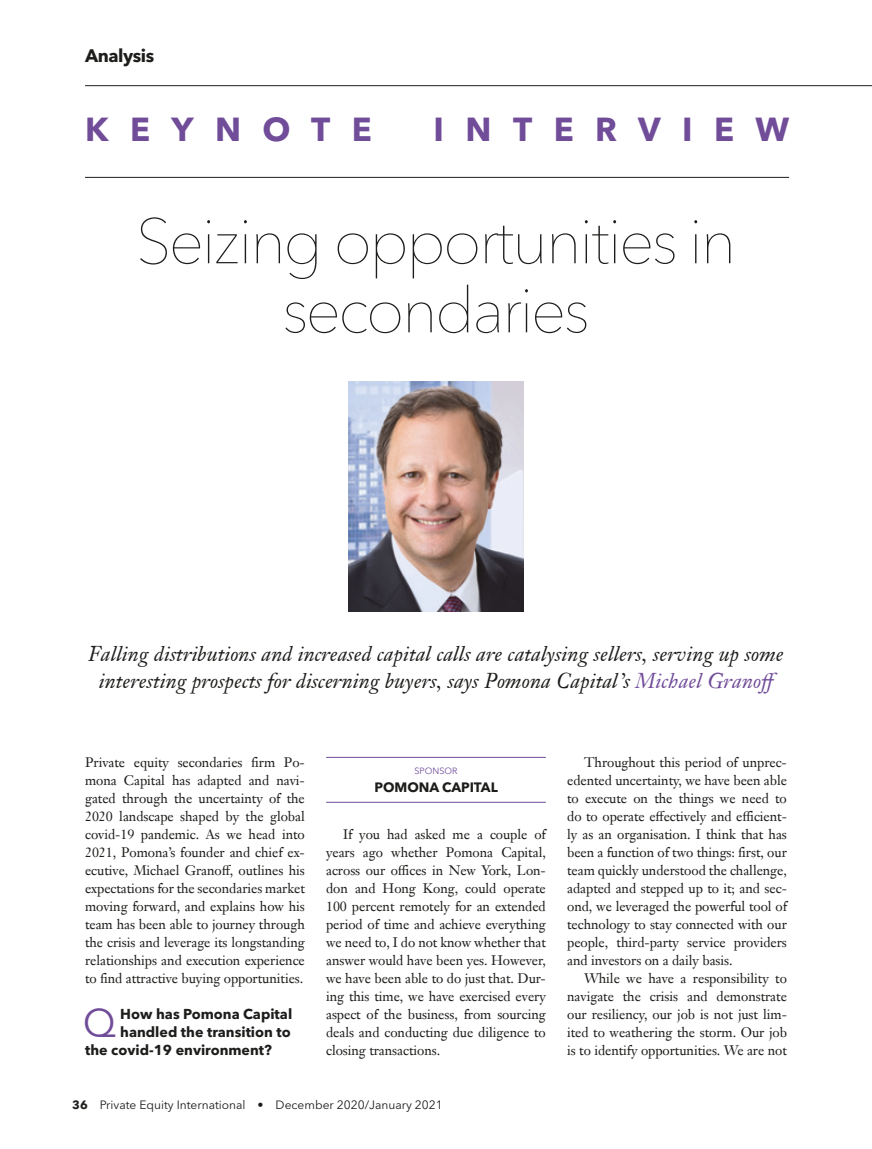
<style>
.page{position:relative;width:872px;height:1149px;background:#fff}
.page>*{position:absolute;margin:0;border:0;box-sizing:border-box;transform-origin:0 0}
.t1{font:200 63px/69px "Avenir Next LT Pro";letter-spacing:-.04em;color:#1d1d1b;text-align:center}
.t2{font:39.6px "Avenir Next LT Pro";color:#704c99}
.t3{font:700 33px "Avenir Next LT Pro";letter-spacing:.65em;color:#704c99}
.t4{font:italic 21px/27px "Janson Text LT Pro";letter-spacing:.005em;color:#1d1d1b;text-align:center}
.t5{font:700 18px "Avenir Next LT Pro";letter-spacing:-.025em;color:#1d1d1b}
.t6{font:700 14.25px "Avenir Next LT Pro";color:#1d1d1b}
.t7{font:13.5px/18px "Janson Text LT Pro";letter-spacing:-.005em;color:#1d1d1b;text-align:justify}
.t8{font:700 13.5px "Avenir Next LT Pro";letter-spacing:-.005em;color:#1d1d1b}
.t9{font:12px "Avenir Next LT Pro";color:#1d1d1b}
.t10{font:9px "Avenir Next LT Pro";color:#704c99}
.s1{color:#704c99}
.s2{font-weight:700}
</style>
<div class="page">
<hr style="left:85px;top:85px;width:787px;height:1px;background:#1d1d1b">
<hr style="left:85px;top:177px;width:704px;height:1px;background:#1d1d1b">
<hr style="left:326px;top:756px;width:220px;height:1px;background:#704c99">
<hr style="left:326px;top:801px;width:220px;height:1px;background:#704c99">
<img style="left:348px;top:381px;width:176px;height:230px">
<h3 class="t5" style="left:85px;top:45px;width:71px">Analysis</h3>
<h3 class="t3" style="left:85px;top:110px;width:288px">KEYNOTE</h3>
<h3 class="t3" style="left:433px;top:110px;width:357px">INTERVIEW</h3>
<h1 class="t1" style="left:136px;top:207px;width:602px">Seizing opportunities in secondaries</h1>
<h3 class="t4" style="left:88px;top:640px;width:696px">Falling distributions and increased capital calls are catalysing sellers, serving up some interesting prospects for discerning buyers, says Pomona Capital’s <span class="s1">Michael Granoff</span></h3>
<p class="t7" style="left:85px;top:752px;width:221px">Private equity secondaries firm Po&shy;mona Capital has adapted and navi&shy;gated through the uncertainty of the 2020 landscape shaped by the global covid-19 pandemic. As we head into 2021, Pomona’s founder and chief ex&shy;ecutive, Michael Granoff, outlines his expectations for the secondaries market moving forward, and explains how his team has been able to journey through the crisis and leverage its longstanding relationships and execution experience to find attractive buying opportunities.</p>
<h2 class="t2" style="left:83px;top:998px;width:35px">Q</h2>
<p class="t6" style="left:120px;top:1004px;width:173px">How has Pomona Capital</p>
<p class="t6" style="left:120px;top:1022px;width:172px">handled the transition to</p>
<p class="t6" style="left:85px;top:1040px;width:188px">the covid-19 environment?</p>
<p class="t10" style="left:414px;top:765px;width:44px">SPONSOR</p>
<p class="t8" style="left:374px;top:778px;width:125px">POMONA CAPITAL</p>
<p class="t7" style="left:326px;top:824px;width:221px;text-indent:17px">If you had asked me a couple of years ago whether Pomona Capital, across our offices in New York, Lon&shy;don and Hong Kong, could operate 100 percent remotely for an extended period of time and achieve everything we need to, I do not know whether that answer would have been yes. However, we have been able to do just that. Dur&shy;ing this time, we have exercised every aspect of the business, from sourcing deals and conducting due diligence to closing transactions.</p>
<p class="t9" style="left:72px;top:1097px;width:372px"><span class="s2">36</span> Private Equity International • December 2020/January 2021</p>
<p class="t7" style="left:567px;top:752px;width:221px;text-indent:17px">Throughout this period of unprec&shy;edented uncertainty, we have been able to execute on the things we need to do to operate effectively and efficient&shy;ly as an organisation. I think that has been a function of two things: first, our team quickly understood the challenge, adapted and stepped up to it; and sec&shy;ond, we leveraged the powerful tool of technology to stay connected with our people, third-party service providers and investors on a daily basis.</p>
<p class="t7" style="left:567px;top:968px;width:221px;text-indent:17px">While we have a responsibility to navigate the crisis and demonstrate our resiliency, our job is not just lim&shy;ited to weathering the storm. Our job is to identify opportunities. We are not</p>
</div>
